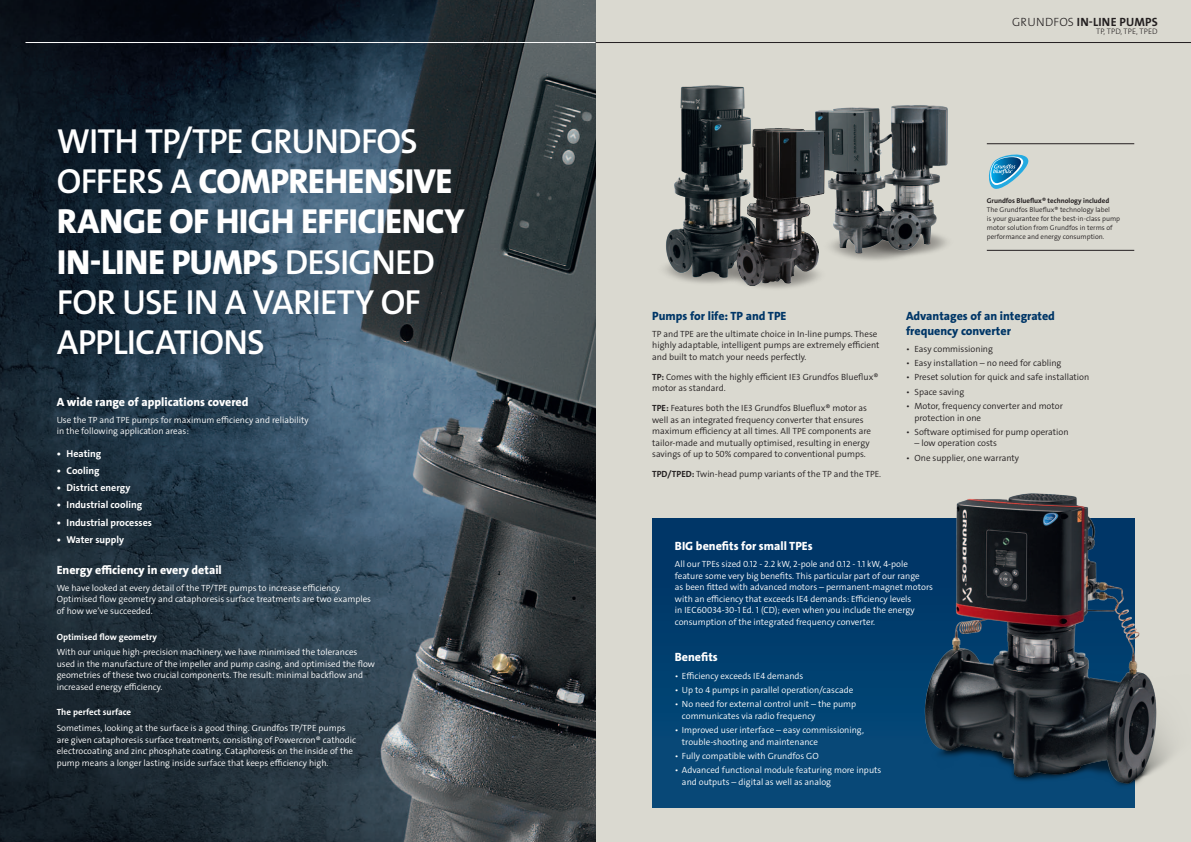
<style>
.page{position:relative;width:1191px;height:842px;background:#fff}
.page>*{position:absolute;margin:0;border:0;box-sizing:border-box;transform-origin:0 0}
.t1{font:35px/40px "Grundfos The Sans V2 OT 8 XB";letter-spacing:-.015em;color:#fff}
.t2{font:35px/40px "Grundfos The Sans V2 OT 6 SB";letter-spacing:-.025em;color:#fff}
.t3{font:12px "Grundfos The Sans V2 OT 8 XB";color:#fff}
.t4{font:12px/15px "Grundfos The Sans V2 OT 8 XB";color:#003667}
.t5{font:12px "Grundfos The Sans V2 OT 7 B";letter-spacing:.015em;color:#231f20}
.t6{font:10px "Grundfos The Sans V2 OT 7 B";color:#fff}
.t7{font:9px/11.5px "Grundfos The Sans V2 OT 4 SL";color:#fff}
.t8{font:9px/11.5px "Grundfos The Sans V2 OT 4 SL";color:#231f20}
.t9{font:9px "Grundfos The Sans V2 OT 7 B";color:#fff}
.t10{font:8px "Grundfos The Sans V2 OT 3 L";letter-spacing:.015em;color:#231f20}
.t11{font:7px/9px "Grundfos The Sans V2 OT 4 SL";color:#231f20}
.t12{font:7px "Grundfos The Sans V2 OT 7 B";color:#231f20}
.s1{font-family:"Grundfos The Sans V2 OT 6 SB"}
.s2{font-family:"Grundfos The Sans V2 OT 3 L"}
.s3{font-family:"Grundfos The Sans V2 OT 7 B"}
</style>
<div class="page">
<div style="left:595px;top:0;width:596px;height:842px;background:#dad9d0"></div>
<img style="left:0;top:0;width:595px;height:842px">
<div style="left:652px;top:518px;width:482px;height:289px;background:#003f6f"></div>
<img style="left:902px;top:493px;width:271px;height:315px">
<img style="left:815px;top:105px;width:133px;height:155px">
<img style="left:664px;top:85px;width:87px;height:198px">
<img style="left:733px;top:123px;width:94px;height:166px">
<svg style="left:988px;top:154px;width:40px;height:35px"></svg>
<hr style="left:986px;top:143px;width:148px;height:1px;background:#231f20">
<hr style="left:986px;top:250px;width:148px;height:1px;background:#231f20">
<hr style="left:595px;top:42px;width:596px;height:1px;background:#231f20">
<hr style="left:26px;top:42px;width:569px;height:1px;background:#fff">
<h1 class="t2" style="left:57px;top:122px;width:362px">WITH TP/TPE GRUNDFOS</h1>
<h1 class="t1" style="left:57px;top:162px;width:409px"><span class="s1">OFFERS A</span> COMPREHENSIVE<br>RANGE OF HIGH EFFICIENCY<br>IN-LINE PUMPS <span class="s1">DESIGNED</span></h1>
<h1 class="t2" style="left:57px;top:282px;width:20px">FOR</h1>
<h1 class="t2" style="left:57px;top:282px;width:344px;text-indent:65px">USE IN A VARI ETY OF<br>APPLICATIONS-</h1>
<h2 class="t3" style="left:57px;top:394px;width:193px">A wide range of applications covered</h2>
<p class="t7" style="left:57px;top:414px;width:253px">Use the TP and TPE pumps for maximum efficiency and reliability in the following application areas:</p>
<p class="t6" style="left:57px;top:447px;width:46px">• Heating</p>
<p class="t6" style="left:57px;top:464px;width:44px">• Cooling</p>
<p class="t6" style="left:57px;top:482px;width:75px">• District energy</p>
<p class="t6" style="left:57px;top:499px;width:87px">• Industrial cooling</p>
<p class="t6" style="left:57px;top:516px;width:97px">• Industrial processes</p>
<p class="t6" style="left:57px;top:533px;width:69px">• Water supply</p>
<h2 class="t3" style="left:57px;top:562px;width:167px">Energy efficiency in every detail</h2>
<p class="t7" style="left:57px;top:582px;width:316px">We have looked at every detail of the TP/TPE pumps to increase efficiency.<br>Optimised flow geometry and cataphoresis surface treatments are two examples of how we’ve succeeded.</p>
<p class="t9" style="left:57px;top:631px;width:102px">Optimised flow geometry</p>
<p class="t7" style="left:57px;top:646px;width:320px">With our unique high-precision machinery, we have minimised the tolerances used in the manufacture of the impeller and pump casing, and optimised the flow geometries of these two crucial components. The result: minimal backflow and increased energy efficiency.</p>
<p class="t9" style="left:57px;top:707px;width:76px">The perfect surface</p>
<p class="t7" style="left:57px;top:722px;width:301px">Sometimes, looking at the surface is a good thing. Grundfos TP/TPE pumps are given cataphoresis surface treatments, consisting of Powercron® cathodic electrocoating and zinc phosphate coating. Cataphoresis on the inside of the pump means a longer lasting inside surface that keeps efficiency high.</p>
<h2 class="t5" style="left:1012px;top:14px;width:147px"><span class="s2">GRUNDFOS</span> IN-LINE PUMPS</h2>
<p class="t10" style="left:1096px;top:26px;width:63px">TP, TPD, TPE, TPED</p>
<p class="t12" style="left:986px;top:196px;width:124px">Grundfos Blueflux® technology included</p>
<p class="t11" style="left:986px;top:205px;width:135px">The Grundfos Blueflux® technology label<br>is your guarantee for the best-in-class pump motor solution from Grundfos in terms of performance and energy consumption.</p>
<h2 class="t4" style="left:652px;top:308px;width:136px">Pumps for life: TP and TPE</h2>
<p class="t8" style="left:652px;top:328px;width:229px">TP and TPE are the ultimate choice in In-line pumps. These highly adaptable, intelligent pumps are extremely efficient and built to match your needs perfectly.</p>
<p class="t8" style="left:652px;top:371px;width:228px"><span class="s3">TP:</span> Comes with the highly efficient IE3 Grundfos Blueflux® motor as standard.</p>
<p class="t8" style="left:652px;top:402px;width:220px"><span class="s3">TPE:</span> Features both the IE3 Grundfos Blueflux® motor as well as an integrated frequency converter that ensures maximum efficiency at all times. All TPE components are tailor-made and mutually optimised, resulting in energy savings of up to 50% compared to conventional pumps.</p>
<p class="t8" style="left:652px;top:468px;width:230px"><span class="s3">TPD/TPED:</span> Twin-head pump variants of the TP and the TPE.</p>
<h2 class="t4" style="left:906px;top:308px;width:150px">Advantages of an integrated frequency converter</h2>
<p class="t8" style="left:906px;top:343px;width:89px">• Easy commissioning</p>
<p class="t8" style="left:906px;top:357px;width:157px">• Easy installation – no need for cabling</p>
<p class="t8" style="left:906px;top:372px;width:185px">• Preset solution for quick and safe installation</p>
<p class="t8" style="left:906px;top:386px;width:60px">• Space saving</p>
<p class="t8" style="left:914px;top:400px;width:150px;text-indent:-9px">• Motor, frequency converter and motor protection in one</p>
<p class="t8" style="left:906px;top:426px;width:164px">• Software optimised for pump operation</p>
<p class="t8" style="left:914px;top:438px;width:84px">– low operation costs</p>
<p class="t8" style="left:906px;top:452px;width:115px">• One supplier, one warranty</p>
<h2 class="t3" style="left:675px;top:538px;width:139px">BIG benefits for small TPEs</h2>
<p class="t7" style="left:675px;top:558px;width:260px">All our TPEs sized 0.12 - 2.2 kW, 2-pole and 0.12 - 1.1 kW, 4-pole feature some very big benefits. This particular part of our range<br>as been fitted with advanced motors – permanent-magnet motors with an efficiency that exceeds IE4 demands: Efficiency levels<br>in IEC60034-30-1 Ed. 1 (CD); even when you include the energy consumption of the integrated frequency converter.</p>
<h2 class="t3" style="left:675px;top:649px;width:44px">Benefits</h2>
<p class="t7" style="left:675px;top:670px;width:130px">• Efficiency exceeds IE4 demands</p>
<p class="t7" style="left:675px;top:684px;width:180px">• Up to 4 pumps in parallel operation/cascade</p>
<p class="t7" style="left:682px;top:698px;width:176px;text-indent:-7px">• No need for external control unit – the pump communicates via radio frequency</p>
<p class="t7" style="left:682px;top:724px;width:183px;text-indent:-7px">• Improved user interface – easy commissioning, trouble-shooting and maintenance</p>
<p class="t7" style="left:675px;top:750px;width:145px">• Fully compatible with Grundfos GO</p>
<p class="t7" style="left:682px;top:764px;width:201px;text-indent:-7px">• Advanced functional module featuring more inputs and outputs – digital as well as analog</p>
</div>
